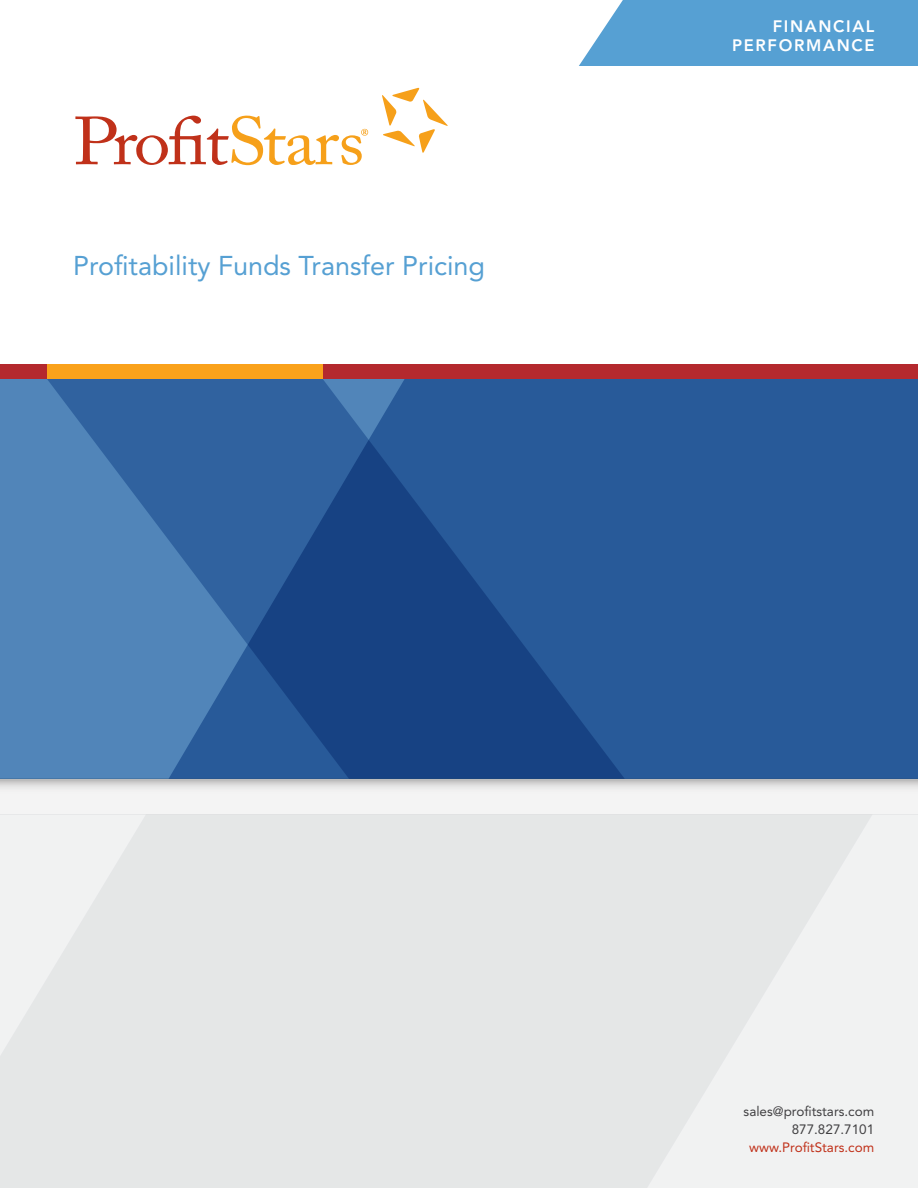
<style>
.page{position:relative;width:918px;height:1188px;background:#fff}
.page>*{position:absolute;margin:0;border:0;box-sizing:border-box;transform-origin:0 0}
.t1{font:27px "Avenir LT Std";color:#56a0d3}
.t2{font:800 16.5px/19.8px "Avenir LT Std";letter-spacing:.1em;color:#fff;text-align:right}
.t3{font:13.5px/18px "Avenir LT Std";color:#414042;text-align:right}
.t4{font:13.5px "Avenir LT Std";color:#c0311a}
</style>
<div class="page">
<div style="left:579px;top:0;width:339px;height:66px;background:#56a0d3"></div>
<svg style="left:75px;top:116px;width:293px;height:49px"></svg>
<svg style="left:382px;top:87px;width:66px;height:66px"></svg>
<svg style="left:0;top:779px;width:918px;height:35px"></svg>
<div style="left:0;top:378px;width:918px;height:401px;background:#5185b9"></div>
<div style="left:0;top:814px;width:918px;height:374px;background:#e5e7e7"></div>
<svg style="left:45px;top:379px;width:124px;height:400px"></svg>
<svg style="left:169px;top:379px;width:749px;height:400px;background:#265796"></svg>
<div style="left:0;top:364px;width:918px;height:15px;background:#b4292e"></div>
<div style="left:47px;top:364px;width:276px;height:15px;background:#faa21b"></div>
<p class="t1" style="left:73px;top:250px;width:414px">Profitability Funds Transfer Pricing</p>
<p class="t2" style="left:732px;top:16px;width:144px">FINANCIAL<br>PERFORMANCE</p>
<p class="t3" style="left:744px;top:1103px;width:132px">sales@profitstars.com<br>877.827.7101</p>
<p class="t4" style="left:749px;top:1140px;width:127px">www.ProfitStars.com</p>
</div>
